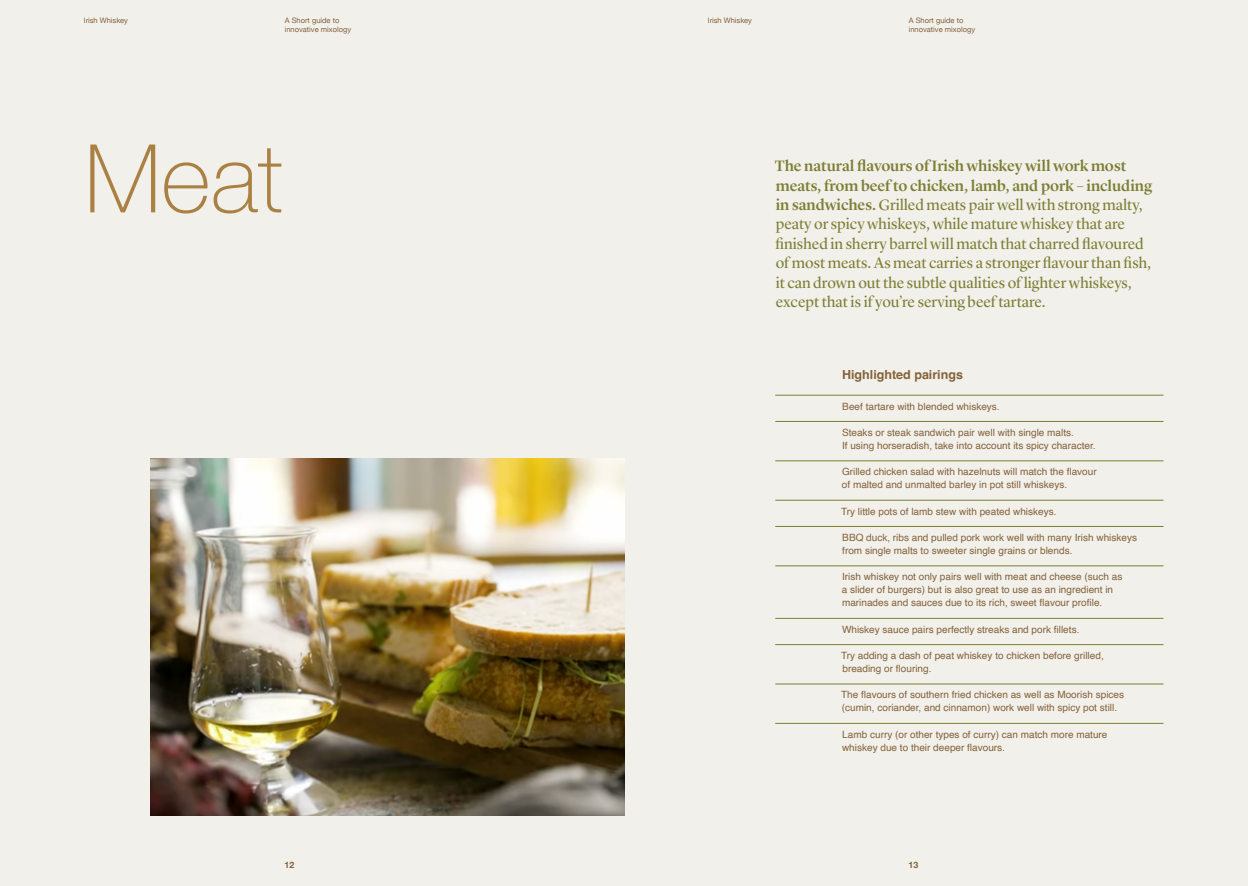
<style>
.page{position:relative;width:1248px;height:886px;background:#fff}
.page>*{position:absolute;margin:0;border:0;box-sizing:border-box;transform-origin:0 0}
.t1{font:100 95px "Helvetica Neue";color:#aa8143}
.t2{font:15.62px/19.4px "Lyon Display";color:#7d7f34}
.t3{font:700 12.5px "Helvetica";color:#836239}
.t4{font:10px/13.1px "Helvetica";color:#836239}
.t5{font:700 8.75px "Helvetica Neue";color:#85613b}
.t6{font:7.5px/8.8px "Helvetica Neue";color:#85613b}
.s1{font-weight:500}
</style>
<div class="page">
<div style="left:0;top:0;width:624px;height:886px;background:#f2f0eb"></div>
<div style="left:624px;top:0;width:623px;height:886px;background:#f2f0eb"></div>
<hr style="left:775px;top:395px;width:388px;height:1px;background:#7d7f34">
<hr style="left:775px;top:421px;width:388px;height:1px;background:#7d7f34">
<hr style="left:775px;top:461px;width:388px;height:1px;background:#7d7f34">
<hr style="left:775px;top:500px;width:388px;height:1px;background:#7d7f34">
<hr style="left:775px;top:526px;width:388px;height:1px;background:#7d7f34">
<hr style="left:775px;top:566px;width:388px;height:1px;background:#7d7f34">
<hr style="left:775px;top:618px;width:388px;height:1px;background:#7d7f34">
<hr style="left:775px;top:644px;width:388px;height:1px;background:#7d7f34">
<hr style="left:775px;top:684px;width:388px;height:1px;background:#7d7f34">
<hr style="left:775px;top:723px;width:388px;height:1px;background:#7d7f34">
<img style="left:151px;top:459px;width:473px;height:356px">
<p class="t6" style="left:84px;top:16px;width:46px">Irish Whiskey</p>
<p class="t6" style="left:285px;top:16px;width:68px">A Short guide to innovative mixology</p>
<p class="t1" style="left:84px;top:107px;width:200px">Meat</p>
<p class="t5" style="left:284px;top:858px;width:11px">12</p>
<p class="t6" style="left:707px;top:16px;width:46px">Irish Whiskey</p>
<p class="t6" style="left:908px;top:16px;width:68px">A Short guide to innovative mixology</p>
<p class="t2" style="left:774px;top:155px;width:379px"><span class="s1">The natural flavours of Irish whiskey will work most meats, from beef to chicken, lamb, and pork – including in sandwiches.</span> Grilled meats pair well with strong malty, peaty or spicy whiskeys, while mature whiskey that are finished in sherry barrel will match that charred flavoured of most meats. As meat carries a stronger flavour than fish, it can drown out the subtle qualities of lighter whiskeys, except that is if you’re serving beef tartare.</p>
<p class="t3" style="left:842px;top:367px;width:122px">Highlighted pairings</p>
<p class="t4" style="left:842px;top:400px;width:159px">Beef tartare with blended whiskeys.</p>
<p class="t4" style="left:842px;top:426px;width:255px">Steaks or steak sandwich pair well with single malts.<br>If using horseradish, take into account its spicy character.</p>
<p class="t4" style="left:841px;top:465px;width:256px">Grilled chicken salad with hazelnuts will match the flavour of malted and unmalted barley in pot still whiskeys.</p>
<p class="t4" style="left:841px;top:505px;width:217px">Try little pots of lamb stew with peated whiskeys.</p>
<p class="t4" style="left:842px;top:531px;width:296px">BBQ duck, ribs and pulled pork work well with many Irish whiskeys from single malts to sweeter single grains or blends.</p>
<p class="t4" style="left:841px;top:570px;width:282px">Irish whiskey not only pairs well with meat and cheese (such as a slider of burgers) but is also great to use as an ingredient in marinades and sauces due to its rich, sweet flavour profile.</p>
<p class="t4" style="left:842px;top:623px;width:239px">Whiskey sauce pairs perfectly streaks and pork fillets.</p>
<p class="t4" style="left:841px;top:649px;width:264px">Try adding a dash of peat whiskey to chicken before grilled, breading or flouring.</p>
<p class="t4" style="left:841px;top:688px;width:284px">The flavours of southern fried chicken as well as Moorish spices (cumin, coriander, and cinnamon) work well with spicy pot still.</p>
<p class="t4" style="left:842px;top:728px;width:267px">Lamb curry (or other types of curry) can match more mature whiskey due to their deeper flavours.</p>
<p class="t5" style="left:908px;top:858px;width:11px">13</p>
</div>
